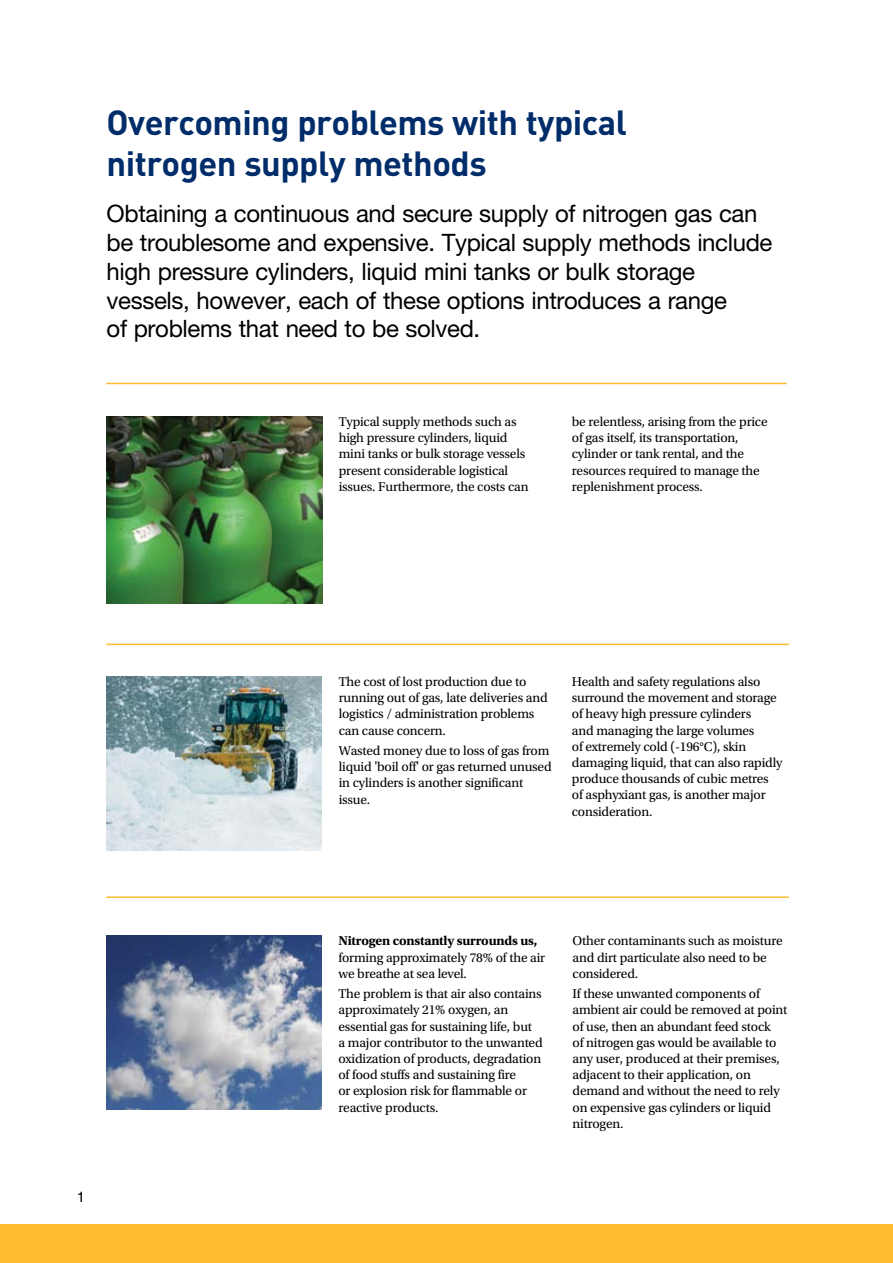
<style>
.page{position:relative;width:893px;height:1263px;background:#fff}
.page>*{position:absolute;margin:0;border:0;box-sizing:border-box;transform-origin:0 0}
.t1{font:700 34.5px/41.4px "DIN";letter-spacing:-.015em;color:#002d6a}
.t2{font:24px/28.8px "Helvetica Neue LT Std";letter-spacing:-.015em;color:#000}
.t3{font:15px "Helvetica";color:#000}
.t4{font:13.5px/16.2px "Utopia Std";letter-spacing:-.015em;color:#000}
.t5{font:700 13.5px "Utopia Std";letter-spacing:-.015em;color:#000}
</style>
<div class="page">
<hr style="left:106px;top:383px;width:681px;height:1px;background:#fdbb30">
<img style="left:107px;top:417px;width:215px;height:187px">
<img style="left:106px;top:935px;width:216px;height:175px">
<hr style="left:106px;top:644px;width:683px;height:1px;background:#fdbb30">
<hr style="left:106px;top:896px;width:683px;height:2px;background:#fdbb30">
<img style="left:106px;top:676px;width:216px;height:174px">
<div style="left:0;top:1225px;width:893px;height:38px;background:#fdbb30"></div>
<h1 class="t1" style="left:107px;top:100px;width:522px">Overcoming problems with typical nitrogen supply methods</h1>
<p class="t2" style="left:107px;top:199px;width:667px">Obtaining a continuous and secure supply of nitrogen gas can be troublesome and expensive. Typical supply methods include high pressure cylinders, liquid mini tanks or bulk storage vessels, however, each of these options introduces a range<br>of problems that need to be solved.</p>
<p class="t4" style="left:339px;top:414px;width:191px">Typical supply methods such as high pressure cylinders, liquid mini tanks or bulk storage vessels present considerable logistical issues. Furthermore, the costs can</p>
<p class="t4" style="left:572px;top:414px;width:197px">be relentless, arising from the price of gas itself, its transportation, cylinder or tank rental, and the resources required to manage the replenishment process.</p>
<p class="t3" style="left:77px;top:1185px;width:10px">1</p>
<p class="t4" style="left:339px;top:674px;width:210px">The cost of lost production due to running out of gas, late deliveries and logistics / administration problems can cause concern.</p>
<p class="t4" style="left:339px;top:743px;width:214px">Wasted money due to loss of gas from liquid 'boil off' or gas returned unused in cylinders is another significant issue.</p>
<p class="t4" style="left:572px;top:674px;width:212px">Health and safety regulations also surround the movement and storage of heavy high pressure cylinders<br>and managing the large volumes<br>of extremely cold (-196°C), skin damaging liquid, that can also rapidly produce thousands of cubic metres of asphyxiant gas, is another major consideration.</p>
<p class="t5" style="left:338px;top:933px;width:200px">Nitrogen constantly surrounds us,</p>
<p class="t4" style="left:338px;top:949px;width:208px">forming approximately 78% of the air we breathe at sea level.</p>
<p class="t4" style="left:338px;top:986px;width:206px">The problem is that air also contains approximately 21% oxygen, an essential gas for sustaining life, but<br>a major contributor to the unwanted oxidization of products, degradation of food stuffs and sustaining fire<br>or explosion risk for flammable or reactive products.</p>
<p class="t4" style="left:573px;top:933px;width:212px">Other contaminants such as moisture and dirt particulate also need to be considered.</p>
<p class="t4" style="left:573px;top:986px;width:216px">If these unwanted components of ambient air could be removed at point of use, then an abundant feed stock<br>of nitrogen gas would be available to any user, produced at their premises, adjacent to their application, on demand and without the need to rely on expensive gas cylinders or liquid nitrogen.</p>
</div>
